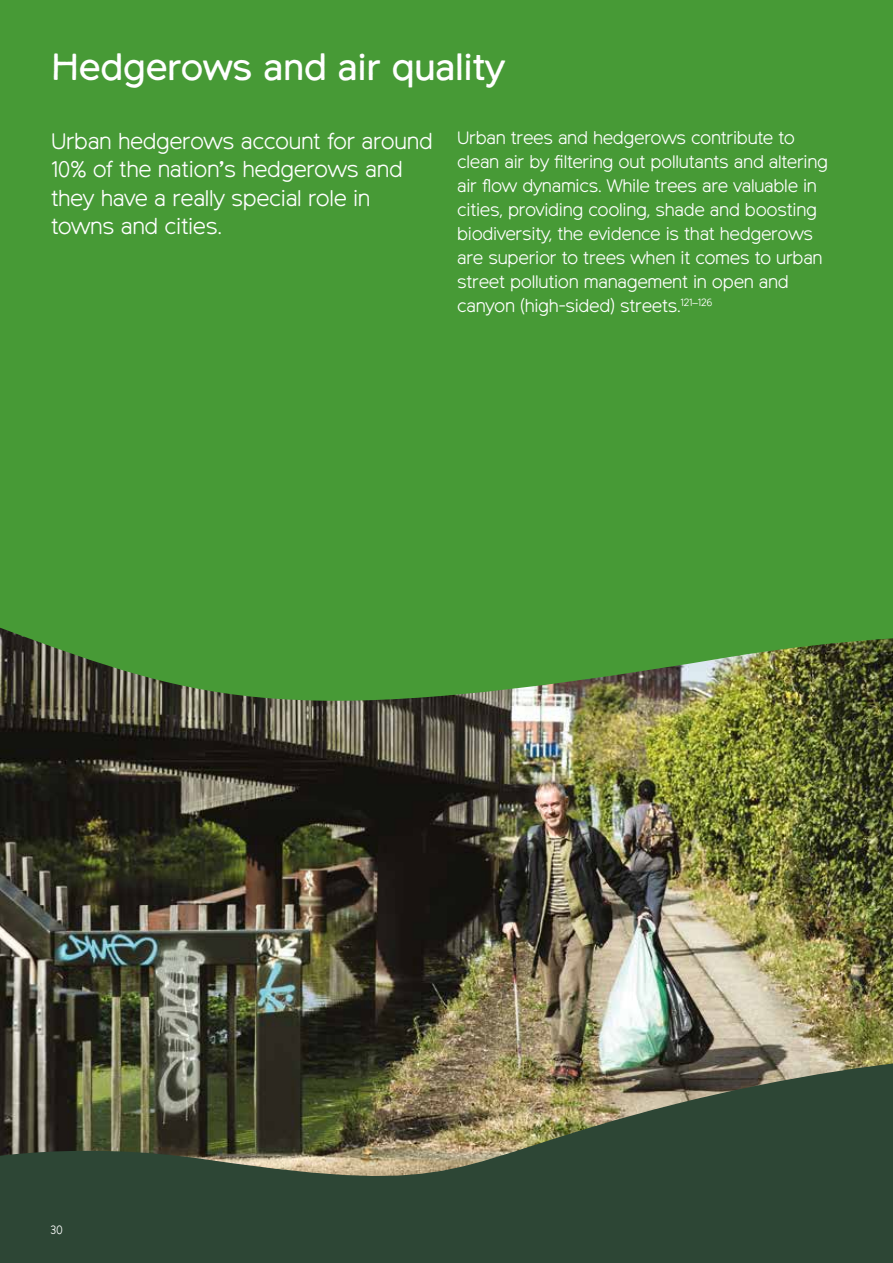
<style>
.page{position:relative;width:893px;height:1263px;background:#fff}
.page>*{position:absolute;margin:0;border:0;box-sizing:border-box;transform-origin:0 0}
.t1{font:37.5px "Northwoods";letter-spacing:-.015em;color:#fff}
.t2{font:300 22.5px/28.5px "Northwoods";letter-spacing:-.015em;color:#fff}
.t3{font:300 18px/24px "Northwoods";letter-spacing:-.015em;color:#fff}
.t4{font:300 12px "Northwoods";color:#fff}
</style>
<div class="page">
<div style="left:0;top:0;width:893px;height:846px;background:#479a36"></div>
<img style="left:0;top:628px;width:893px;height:417px">
<img style="left:0;top:1045px;width:893px;height:218px">
<h1 class="t1" style="left:51px;top:45px;width:456px">Hedgerows and air quality</h1>
<p class="t2" style="left:51px;top:127px;width:383px">Urban hedgerows account for around<br>10% of the nation’s hedgerows and they have a really special role in towns and cities.</p>
<p class="t3" style="left:457px;top:127px;width:372px">Urban trees and hedgerows contribute to clean air by filtering out pollutants and altering air flow dynamics. While trees are valuable in cities, providing cooling, shade and boosting biodiversity, the evidence is that hedgerows are superior to trees when it comes to urban street pollution management in open and canyon (high-sided) streets.<sup>121–126</sup></p>
<p class="t4" style="left:50px;top:1223px;width:14px">30</p>
</div>
